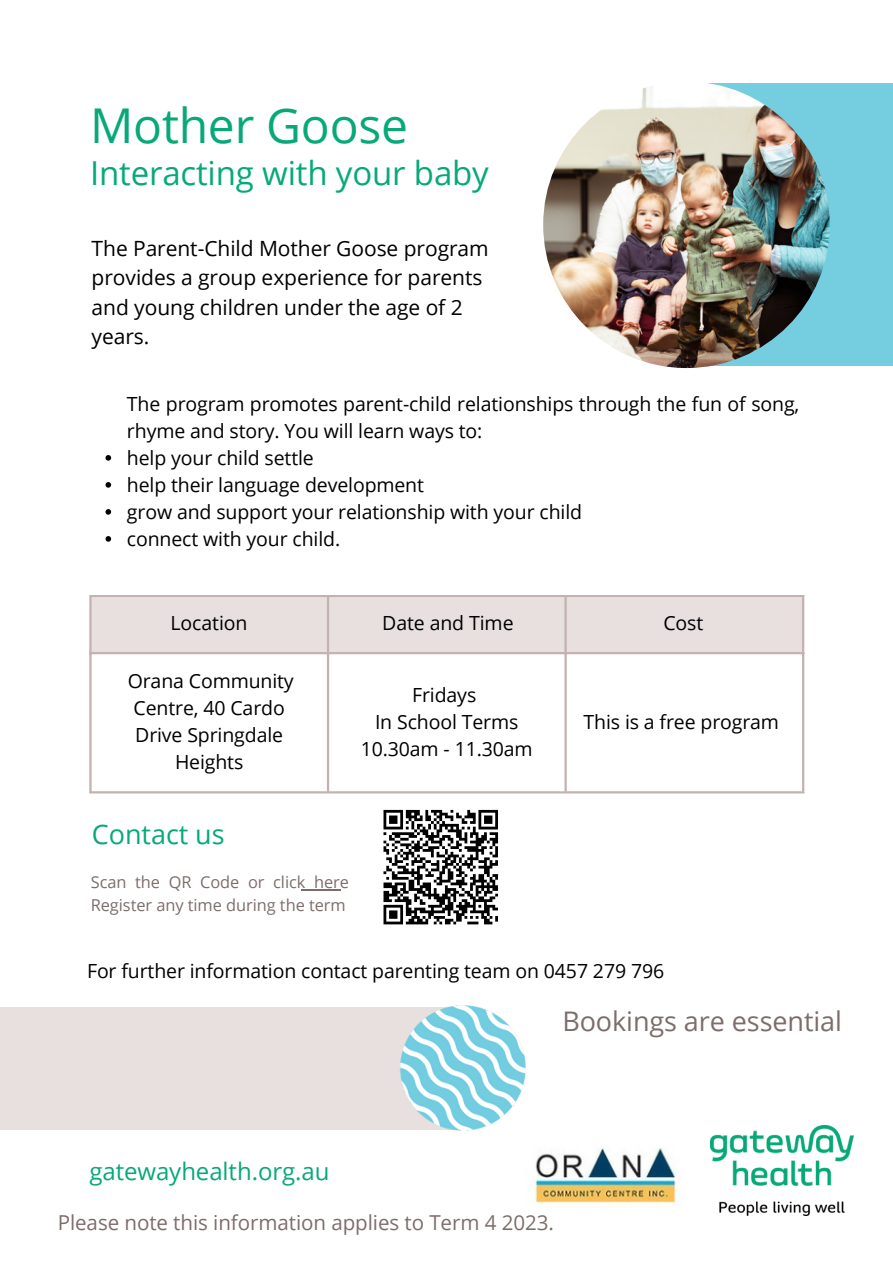
<style>
.page{position:relative;width:893px;height:1264px;background:#fff}
.page>*{position:absolute;margin:0;border:0;box-sizing:border-box;transform-origin:0 0}
.t1{font:48px "Open Sans";letter-spacing:-.005em;color:#07a979}
.t2{font:33px "Open Sans";letter-spacing:-.005em;color:#07a979}
.t3{font:27px "Open Sans";letter-spacing:-.005em;color:#7c6d6b}
.t4{font:27px "Open Sans";letter-spacing:-.005em;color:#07a979}
.t5{font:24px "Open Sans";letter-spacing:-.005em;color:#07a979}
.t6{font:21px/29.2px "Open Sans";letter-spacing:-.005em;color:#000}
.t7{font:20.55px "Open Sans";letter-spacing:-.005em;color:#7c6d6b}
.t8{font:19.5px/27px "Open Sans";letter-spacing:-.005em;color:#000;text-align:center}
.t9{font:16.35px/22.5px "Open Sans";letter-spacing:-.005em;color:#7c6d6b}
</style>
<div class="page">
<div style="left:678px;top:83px;width:214px;height:283px;background:#74cee0"></div>
<img style="left:543px;top:82px;width:286px;height:286px;border-radius:50%">
<div style="left:0;top:1006px;width:470px;height:123px;background:#e7e0df"></div>
<img style="left:382px;top:1005px;width:144px;height:126px">
<img style="left:710px;top:1125px;width:143px;height:90px">
<div style="left:92px;top:597px;width:710px;height:55px;background:#e7e0df"></div>
<hr style="left:89px;top:597px;width:3px;height:194px;background:#c3b2b0">
<hr style="left:327px;top:597px;width:2px;height:194px;background:#c3b2b0">
<hr style="left:564px;top:597px;width:2px;height:194px;background:#c3b2b0">
<hr style="left:802px;top:597px;width:2px;height:194px;background:#c3b2b0">
<hr style="left:89px;top:594px;width:715px;height:3px;background:#c3b2b0">
<hr style="left:89px;top:652px;width:715px;height:2px;background:#c3b2b0">
<hr style="left:89px;top:791px;width:715px;height:2px;background:#c3b2b0">
<img style="left:525px;top:1148px;width:155px;height:57px">
<svg style="left:105px;top:455px;width:6px;height:5px"></svg>
<svg style="left:105px;top:482px;width:6px;height:5px"></svg>
<svg style="left:105px;top:509px;width:6px;height:5px"></svg>
<svg style="left:105px;top:536px;width:6px;height:5px"></svg>
<hr style="left:301px;top:889px;width:35px;height:1px;background:#7c6d6b">
<svg style="left:383px;top:809px;width:116px;height:116px"></svg>
<p class="t1" style="left:90px;top:92px;width:319px">Mother Goose</p>
<p class="t2" style="left:90px;top:149px;width:400px">Interacting with your baby</p>
<p class="t6" style="left:92px;top:233px;width:398px">The Parent-Child Mother Goose program provides a group experience for parents and young children under the age of 2 years.</p>
<p class="t8" style="left:127px;top:390px;width:673px;text-align:left">The program promotes parent-child relationships through the fun of song, rhyme and story. You will learn ways to:</p>
<p class="t8" style="left:127px;top:444px;width:188px">help your child settle</p>
<p class="t8" style="left:127px;top:471px;width:298px">help their language development</p>
<p class="t8" style="left:127px;top:498px;width:456px">grow and support your relationship with your child</p>
<p class="t8" style="left:127px;top:525px;width:215px">connect with your child.</p>
<p class="t8" style="left:171px;top:608px;width:78px">Location</p>
<p class="t8" style="left:382px;top:608px;width:133px">Date and Time</p>
<p class="t8" style="left:663px;top:608px;width:41px">Cost</p>
<p class="t8" style="left:128px;top:667px;width:167px">Orana Community<br>Centre, 40 Cardo<br>Drive Springdale<br>Heights</p>
<p class="t8" style="left:412px;top:680px;width:66px">Fridays</p>
<p class="t8" style="left:360px;top:707px;width:173px">In School Terms<br>10.30am - 11.30am</p>
<p class="t4" style="left:92px;top:815px;width:134px">Contact us</p>
<p class="t9" style="left:91px;top:870px;width:260px">Scan the QR Code or click here<br>Register any time during the term</p>
<p class="t8" style="left:583px;top:707px;width:197px">This is a free program</p>
<p class="t8" style="left:87px;top:956px;width:578px">For further information contact parenting team on 0457 279 796</p>
<p class="t3" style="left:562px;top:1002px;width:281px">Bookings are essential</p>
<p class="t5" style="left:89px;top:1154px;width:242px">gatewayhealth.org.au</p>
<p class="t7" style="left:58px;top:1207px;width:497px">Please note this information applies to Term 4 2023.</p>
</div>
